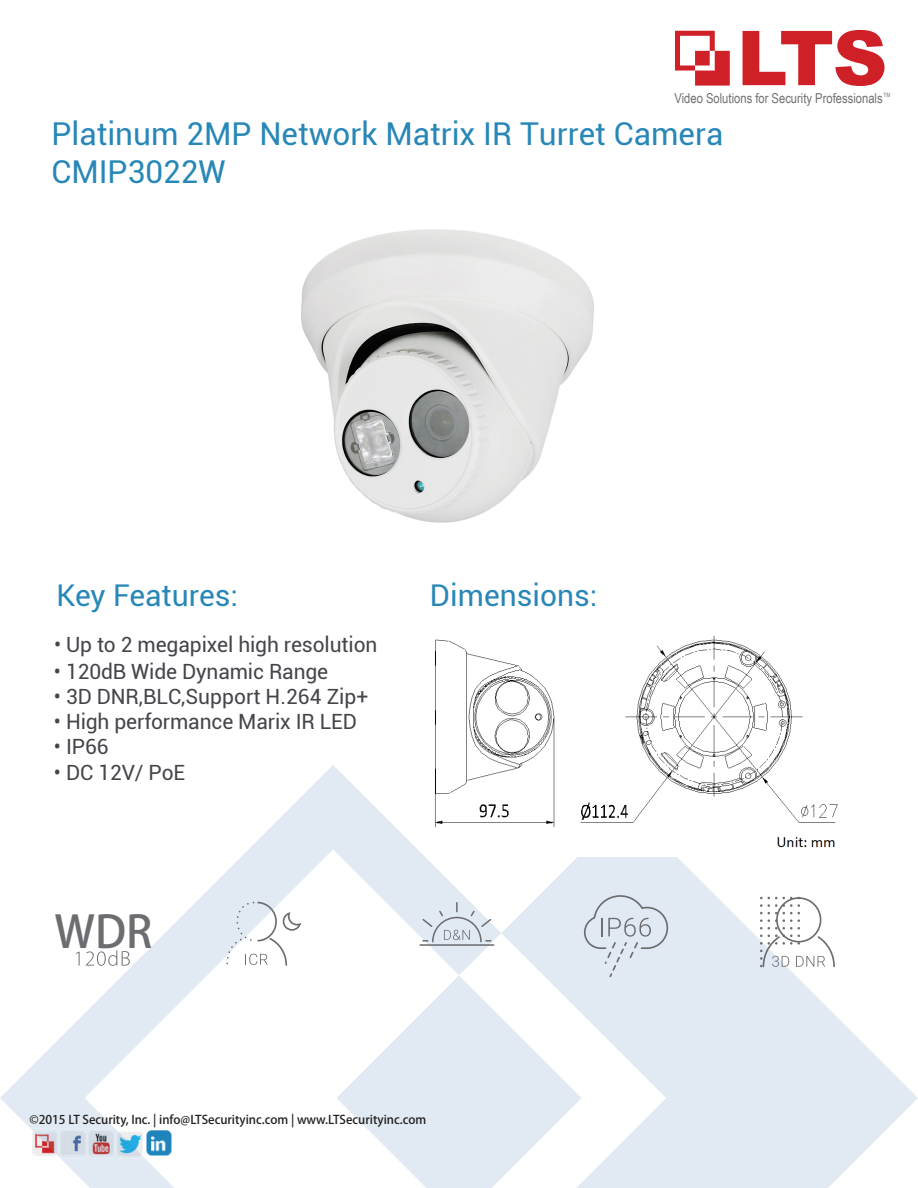
<style>
.page{position:relative;width:918px;height:1188px;background:#fff}
.page>*{position:absolute;margin:0;border:0;box-sizing:border-box;transform-origin:0 0}
.t1{font:900 43.95px "Roboto";color:#6c6d70}
.t2{font:31.5px/37.8px "Roboto";color:#2887b7}
.t3{font:30px "Roboto";color:#2887b7}
.t4{font:21px "Roboto";letter-spacing:-.005em;color:#44454a}
.t5{font:13.65px "Arial Narrow";color:#707070}
.t6{font:500 12px "Roboto";color:#231f20}
.t7{font:5.7px "Arial Narrow";color:#707070}
</style>
<div class="page">
<svg style="left:0;top:765px;width:918px;height:423px"></svg>
<img style="left:31px;top:1129px;width:114px;height:30px">
<svg style="left:226px;top:902px;width:75px;height:64px"></svg>
<svg style="left:422px;top:902px;width:69px;height:40px;background:#d7dfe6"></svg>
<hr style="left:419px;top:944px;width:75px;height:2px;background:#6c6d70">
<svg style="left:760px;top:897px;width:75px;height:70px"></svg>
<svg style="left:583px;top:894px;width:86px;height:85px;background:#d6dee7"></svg>
<svg style="left:76px;top:952px;width:4px;height:14px"></svg>
<svg style="left:86px;top:950px;width:44px;height:16px"></svg>
<svg style="left:675px;top:31px;width:55px;height:55px"></svg>
<svg style="left:743px;top:30px;width:142px;height:56px"></svg>
<img style="left:431px;top:635px;width:412px;height:222px">
<img style="left:301px;top:229px;width:293px;height:294px">
<p class="t5" style="left:674px;top:88px;width:210px">Video Solutions for Security Professionals</p>
<p class="t7" style="left:884px;top:91px;width:8px">TM</p>
<h2 class="t2" style="left:51px;top:114px;width:673px">Platinum 2MP Network Matrix IR Turret Camera<br>CMIP3022W</h2>
<h3 class="t3" style="left:56px;top:574px;width:183px">Key Features:</h3>
<p class="t4" style="left:54px;top:630px;width:325px">• Up to 2 megapixel high resolution</p>
<p class="t4" style="left:54px;top:657px;width:276px">• 120dB Wide Dynamic Range</p>
<p class="t4" style="left:54px;top:682px;width:316px">• 3D DNR,BLC,Support H.264 Zip+</p>
<p class="t4" style="left:54px;top:707px;width:304px">• High performance Marix IR LED</p>
<p class="t4" style="left:54px;top:732px;width:56px">• IP66</p>
<p class="t4" style="left:54px;top:757px;width:133px">• DC 12V/ PoE</p>
<h1 class="t1" style="left:54px;top:905px;width:99px">WDR</h1>
<h3 class="t3" style="left:430px;top:574px;width:169px">Dimensions:</h3>
<p class="t6" style="left:29px;top:1112px;width:398px">©2015 LT Security, Inc. | info@LTSecurityinc.com | www.LTSecurityinc.com</p>
</div>
